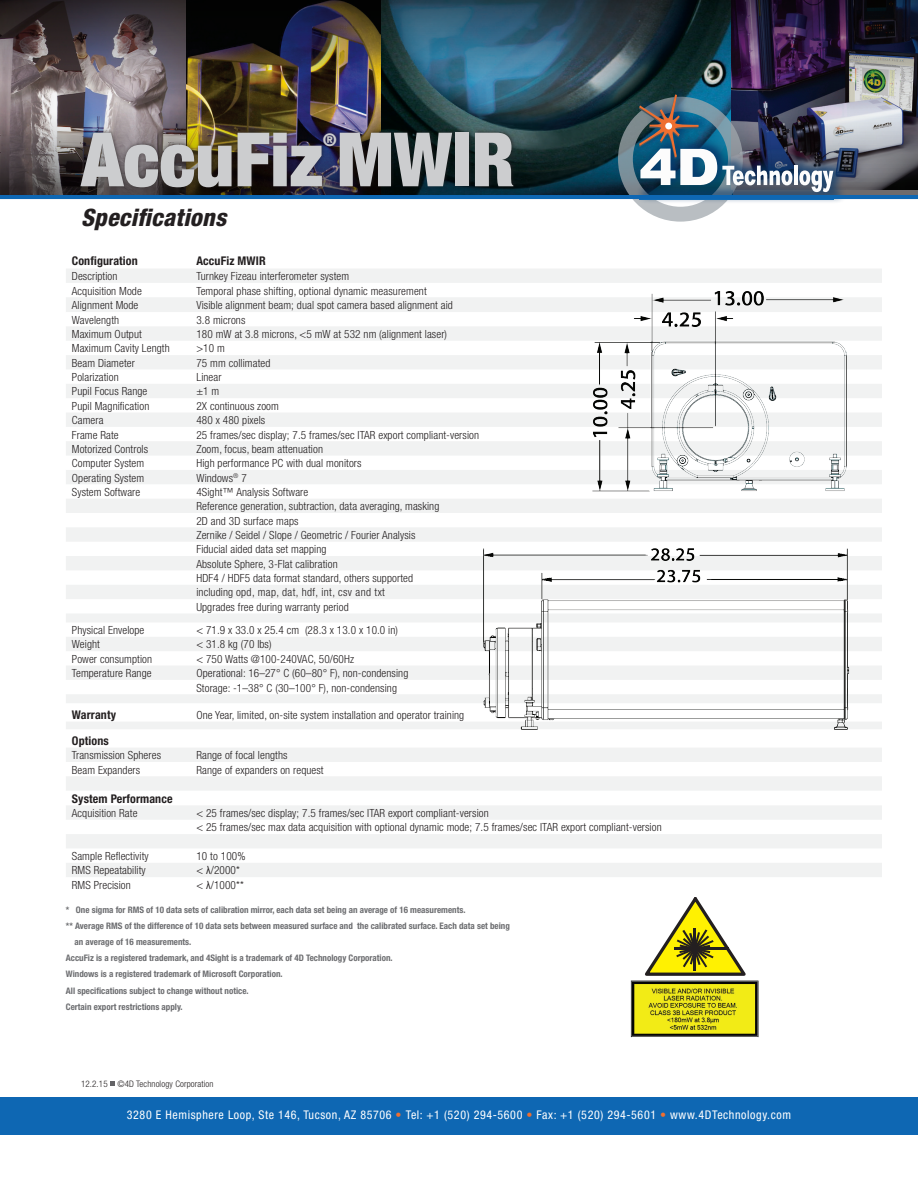
<style>
.page{position:relative;width:918px;height:1188px;background:#fff}
.page>*{position:absolute;margin:0;border:0;box-sizing:border-box;transform-origin:0 0}
.body_text{font:900 condensed 75px "Helvetica Neue";color:#cccdcf}
.body_text-2{font:italic 800 condensed 24px "Helvetica Neue";letter-spacing:.015em;color:#231f20}
.body_text-3{font:900 condensed 17.55px "Helvetica Neue";color:#cccdcf}
.t1{font:condensed 12px "Helvetica Neue";letter-spacing:.05em;color:#fff}
.table_text_header{font:700 condensed 12px "Helvetica Neue";letter-spacing:.01em;color:#231f20}
.table_text{font:300 condensed 11.25px "Helvetica Neue";letter-spacing:.01em;color:#231f20}
.body_text-4{font:300 condensed 11.25px "Helvetica Neue";letter-spacing:.035em;color:#231f20}
.new_cutlines{font:700 condensed 9px "Helvetica Neue";color:#6c6d70}
.body_text-5{font:300 condensed 9px "Helvetica Neue";letter-spacing:.015em;color:#231f20}
.s1{font-family:"Arial Narrow";font-weight:400;font-stretch:normal}
.s2{font-weight:900;color:#ee6f30}
</style>
<div class="page">
<div style="left:0;top:1097px;width:918px;height:37px;background:#0e67b3"></div>
<img style="left:0;top:0;width:918px;height:195px">
<div style="left:635px;top:84px;width:211px;height:120px;background:#04376c;opacity:.89"></div>
<img style="left:618px;top:94px;width:174px;height:128px">
<hr style="left:794px;top:166px;width:4px;height:19px;background:#fcfcfc">
<svg style="left:799px;top:170px;width:34px;height:22px"></svg>
<div style="left:665px;top:123px;width:7px;height:6px;background:#fff;border-radius:50%"></div>
<hr style="left:0;top:195px;width:918px;height:4px;background:#0e67b3">
<svg style="left:66px;top:269px;width:816px;height:608px"></svg>
<svg style="left:645px;top:897px;width:101px;height:79px"></svg>
<svg style="left:110px;top:1081px;width:5px;height:5px"></svg>
<img style="left:583px;top:280px;width:276px;height:231px">
<div style="left:78px;top:129px;width:439px;height:61px;background:#231f20;opacity:.59"></div>
<img style="left:631px;top:980px;width:128px;height:58px">
<img style="left:484px;top:542px;width:375px;height:188px">
<p class="body_text" style="left:81px;top:113px;width:435px">AccuFiz MWIR</p>
<p class="body_text-3" style="left:323px;top:129px;width:15px">®</p>
<p class="body_text-2" style="left:81px;top:203px;width:147px">Specifications</p>
<p class="table_text_header" style="left:72px;top:254px;width:67px">Configuration</p>
<p class="table_text_header" style="left:196px;top:254px;width:71px">AccuFiz MWIR</p>
<p class="table_text" style="left:72px;top:270px;width:47px">Description</p>
<p class="table_text" style="left:196px;top:270px;width:154px">Turnkey Fizeau interferometer system</p>
<p class="table_text" style="left:72px;top:284px;width:71px">Acquisition Mode</p>
<p class="table_text" style="left:196px;top:284px;width:232px">Temporal phase shifting, optional dynamic measurement</p>
<p class="table_text" style="left:72px;top:298px;width:68px">Alignment Mode</p>
<p class="table_text" style="left:196px;top:298px;width:258px">Visible alignment beam; dual spot camera based alignment aid</p>
<p class="table_text" style="left:72px;top:313px;width:49px">Wavelength</p>
<p class="table_text" style="left:196px;top:313px;width:50px">3.8 microns</p>
<p class="table_text" style="left:72px;top:328px;width:71px">Maximum Output</p>
<p class="table_text" style="left:196px;top:328px;width:252px">180 mW at 3.8 microns, &lt;5 mW at 532 nm (alignment laser)</p>
<p class="table_text" style="left:72px;top:342px;width:99px">Maximum Cavity Length</p>
<p class="table_text" style="left:196px;top:342px;width:30px">&gt;10 m</p>
<p class="table_text" style="left:72px;top:356px;width:65px">Beam Diameter</p>
<p class="table_text" style="left:196px;top:356px;width:75px">75 mm collimated</p>
<p class="table_text" style="left:72px;top:371px;width:48px">Polarization</p>
<p class="table_text" style="left:196px;top:371px;width:27px">Linear</p>
<p class="table_text" style="left:72px;top:385px;width:77px">Pupil Focus Range</p>
<p class="table_text" style="left:196px;top:385px;width:24px">±1 m</p>
<p class="table_text" style="left:72px;top:399px;width:79px">Pupil Magnification</p>
<p class="table_text" style="left:196px;top:399px;width:84px">2X continuous zoom</p>
<p class="table_text" style="left:72px;top:414px;width:33px">Camera</p>
<p class="table_text" style="left:196px;top:414px;width:70px">480 x 480 pixels</p>
<p class="table_text" style="left:72px;top:428px;width:48px">Frame Rate</p>
<p class="table_text" style="left:196px;top:428px;width:284px">25 frames/sec display; 7.5 frames/sec ITAR export compliant-version</p>
<p class="table_text" style="left:72px;top:442px;width:78px">Motorized Controls</p>
<p class="table_text" style="left:196px;top:442px;width:128px">Zoom, focus, beam attenuation</p>
<p class="table_text" style="left:72px;top:457px;width:74px">Computer System</p>
<p class="table_text" style="left:196px;top:457px;width:167px">High performance PC with dual monitors</p>
<p class="table_text" style="left:72px;top:471px;width:74px">Operating System</p>
<p class="table_text" style="left:196px;top:471px;width:52px">Windows<sup>®</sup> 7</p>
<p class="table_text" style="left:72px;top:486px;width:70px">System Software</p>
<p class="table_text" style="left:196px;top:486px;width:113px">4Sight™ Analysis Software</p>
<p class="table_text" style="left:196px;top:500px;width:244px">Reference generation, subtraction, data averaging, masking</p>
<p class="table_text" style="left:196px;top:514px;width:104px">2D and 3D surface maps</p>
<p class="table_text" style="left:196px;top:529px;width:221px">Zernike / Seidel / Slope / Geometric / Fourier Analysis</p>
<p class="table_text" style="left:196px;top:543px;width:132px">Fiducial aided data set mapping</p>
<p class="table_text" style="left:196px;top:557px;width:143px">Absolute Sphere, 3-Flat calibration</p>
<p class="table_text" style="left:196px;top:572px;width:218px">HDF4 / HDF5 data format standard, others supported</p>
<p class="body_text-4" style="left:196px;top:586px;width:190px">including opd, map, dat, hdf, int, csv and txt</p>
<p class="table_text" style="left:196px;top:600px;width:154px">Upgrades free during warranty period</p>
<p class="table_text" style="left:72px;top:624px;width:74px">Physical Envelope</p>
<p class="table_text" style="left:196px;top:624px;width:203px">&lt; 71.9 x 33.0 x 25.4 cm (28.3 x 13.0 x 10.0 in)</p>
<p class="table_text" style="left:72px;top:638px;width:30px">Weight</p>
<p class="table_text" style="left:196px;top:638px;width:77px">&lt; 31.8 kg (70 lbs)</p>
<p class="table_text" style="left:72px;top:652px;width:82px">Power consumption</p>
<p class="table_text" style="left:196px;top:652px;width:159px">&lt; 750 Watts @100-240VAC, 50/60Hz</p>
<p class="table_text" style="left:72px;top:667px;width:81px">Temperature Range</p>
<p class="table_text" style="left:196px;top:667px;width:213px">Operational: 16–27° C (60–80° F), non-condensing</p>
<p class="table_text" style="left:196px;top:681px;width:202px">Storage: -1–38° C (30–100° F), non-condensing</p>
<p class="table_text_header" style="left:72px;top:707px;width:46px">Warranty</p>
<p class="table_text" style="left:196px;top:708px;width:269px">One Year, limited, on-site system installation and operator training</p>
<p class="table_text_header" style="left:72px;top:733px;width:38px">Options</p>
<p class="table_text" style="left:72px;top:749px;width:91px">Transmission Spheres</p>
<p class="table_text" style="left:196px;top:749px;width:93px">Range of focal lengths</p>
<p class="table_text" style="left:72px;top:763px;width:70px">Beam Expanders</p>
<p class="table_text" style="left:196px;top:763px;width:129px">Range of expanders on request</p>
<p class="table_text_header" style="left:72px;top:791px;width:102px">System Performance</p>
<p class="table_text" style="left:72px;top:807px;width:67px">Acquisition Rate</p>
<p class="table_text" style="left:196px;top:807px;width:294px">&lt; 25 frames/sec display; 7.5 frames/sec ITAR export compliant-version</p>
<p class="table_text" style="left:196px;top:821px;width:467px">&lt; 25 frames/sec max data acquisition with optional dynamic mode; 7.5 frames/sec ITAR export compliant-version</p>
<p class="table_text" style="left:72px;top:850px;width:78px">Sample Reflectivity</p>
<p class="table_text" style="left:196px;top:850px;width:51px">10 to 100%</p>
<p class="table_text" style="left:72px;top:864px;width:75px">RMS Repeatability</p>
<p class="table_text" style="left:196px;top:864px;width:45px">&lt; <span class="s1">λ</span>/2000*</p>
<p class="table_text" style="left:72px;top:878px;width:60px">RMS Precision</p>
<p class="table_text" style="left:196px;top:878px;width:49px">&lt; <span class="s1">λ</span>/1000**</p>
<p class="new_cutlines" style="left:66px;top:904px;width:401px">* One sigma for RMS of 10 data sets of calibration mirror, each data set being an average of 16 measurements.</p>
<p class="new_cutlines" style="left:66px;top:920px;width:445px">** Average RMS of the difference of 10 data sets between measured surface and the calibrated surface. Each data set being</p>
<p class="new_cutlines" style="left:75px;top:936px;width:118px">an average of 16 measurements.</p>
<p class="new_cutlines" style="left:66px;top:952px;width:328px">AccuFiz is a registered trademark, and 4Sight is a trademark of 4D Technology Corporation.</p>
<p class="new_cutlines" style="left:66px;top:969px;width:218px">Windows is a registered trademark of Microsoft Corporation.</p>
<p class="new_cutlines" style="left:66px;top:985px;width:184px">All specifications subject to change without notice.</p>
<p class="new_cutlines" style="left:66px;top:1001px;width:118px">Certain export restrictions apply.</p>
<p class="body_text-5" style="left:81px;top:1079px;width:134px">12.2.15 ©4D Technology Corporation</p>
<p class="t1" style="left:127px;top:1108px;width:666px">3280 E Hemisphere Loop, Ste 146, Tucson, AZ 85706 <span class="s2">•</span> Tel: +1 (520) 294-5600 <span class="s2">•</span> Fax: +1 (520) 294-5601 <span class="s2">•</span> www.4DTechnology.com</p>
</div>
